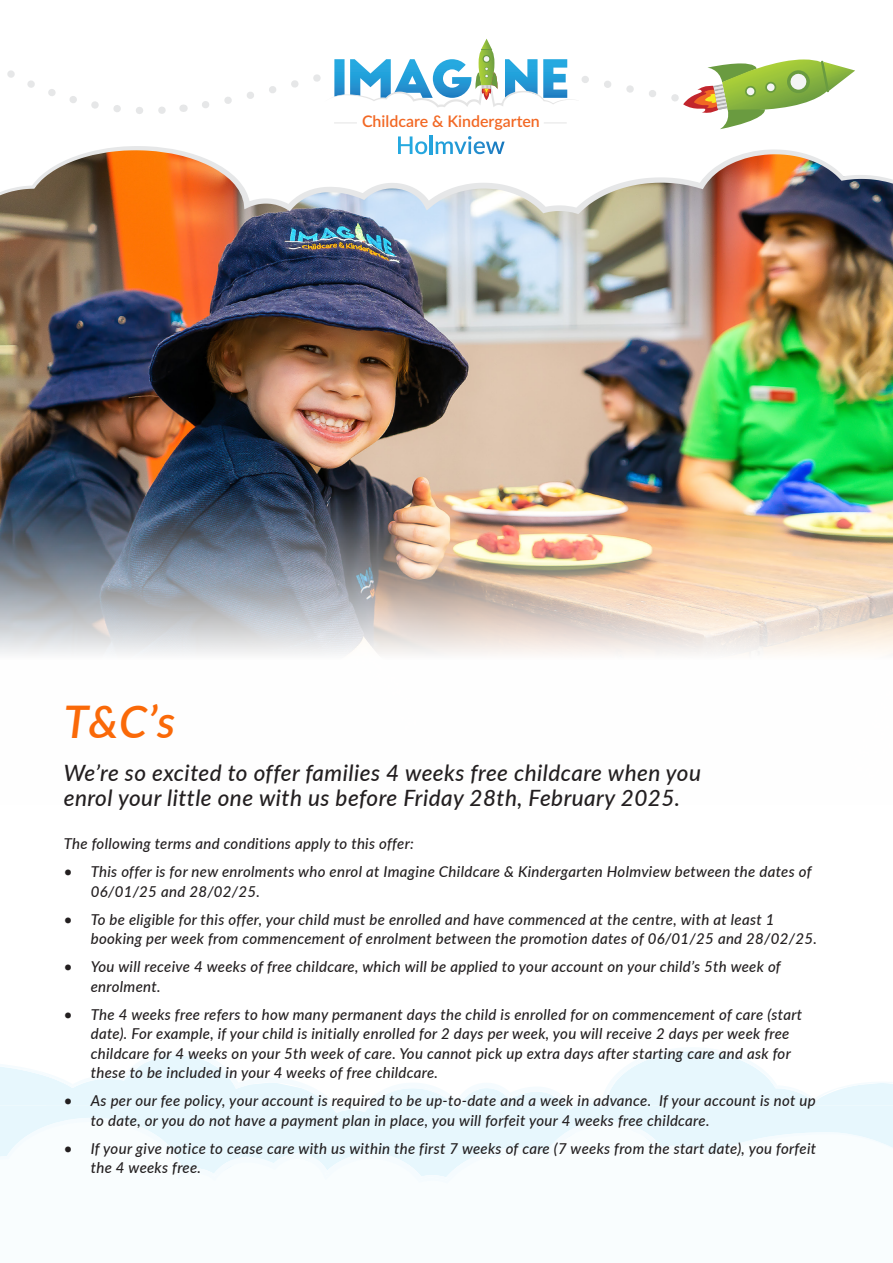
<style>
.page{position:relative;width:893px;height:1263px;background:#fff}
.page>*{position:absolute;margin:0;border:0;box-sizing:border-box;transform-origin:0 0}
.t1{font:italic 600 45px "Lato";color:#fa6908}
.t2{font:italic 500 22.5px/25.5px "Lato";letter-spacing:.02em;color:#231f20}
.t3{font:600 15.9px "Lato";color:#f26824}
.t4{font:italic 500 15px/19.5px "Lato";letter-spacing:.02em;color:#231f20}
</style>
<div class="page">
<svg style="left:0;top:1051px;width:893px;height:126px"></svg>
<img style="left:0;top:214px;width:893px;height:440px">
<img style="left:0;top:146px;width:893px;height:68px">
<svg style="left:7px;top:70px;width:177px;height:44px"></svg>
<div style="left:321px;top:37px;width:257px;height:127px;background:#fff"></div>
<svg style="left:202px;top:39px;width:653px;height:90px"></svg>
<svg style="left:398px;top:136px;width:107px;height:18px"></svg>
<p class="t3" style="left:362px;top:110px;width:179px">Childcare &amp; Kindergarten</p>
<p class="t1" style="left:64px;top:689px;width:113px">T&amp;C’s</p>
<p class="t2" style="left:64px;top:759px;width:639px">We’re so excited to offer families 4 weeks free childcare when you enrol your little one with us before Friday 28th, February 2025.</p>
<p class="t4" style="left:64px;top:833px;width:352px">The following terms and conditions apply to this offer:</p>
<p class="t4" style="left:91px;top:861px;width:722px;text-indent:-27px">• This offer is for new enrolments who enrol at Imagine Childcare &amp; Kindergarten Holmview between the dates of<br>06/01/25 and 28/02/25.</p>
<p class="t4" style="left:91px;top:909px;width:728px;text-indent:-27px">• To be eligible for this offer, your child must be enrolled and have commenced at the centre, with at least 1 booking per week from commencement of enrolment between the promotion dates of 06/01/25 and 28/02/25.</p>
<p class="t4" style="left:91px;top:956px;width:691px;text-indent:-27px">• You will receive 4 weeks of free childcare, which will be applied to your account on your child’s 5th week of enrolment.</p>
<p class="t4" style="left:91px;top:1004px;width:713px;text-indent:-27px">• The 4 weeks free refers to how many permanent days the child is enrolled for on commencement of care (start date). For example, if your child is initially enrolled for 2 days per week, you will receive 2 days per week free childcare for 4 weeks on your 5th week of care. You cannot pick up extra days after starting care and ask for these to be included in your 4 weeks of free childcare.</p>
<p class="t4" style="left:91px;top:1090px;width:727px;text-indent:-27px">• As per our fee policy, your account is required to be up-to-date and a week in advance. If your account is not up to date, or you do not have a payment plan in place, you will forfeit your 4 weeks free childcare.</p>
<p class="t4" style="left:91px;top:1138px;width:727px;text-indent:-27px">• If your give notice to cease care with us within the first 7 weeks of care (7 weeks from the start date), you forfeit the 4 weeks free.</p>
</div>
